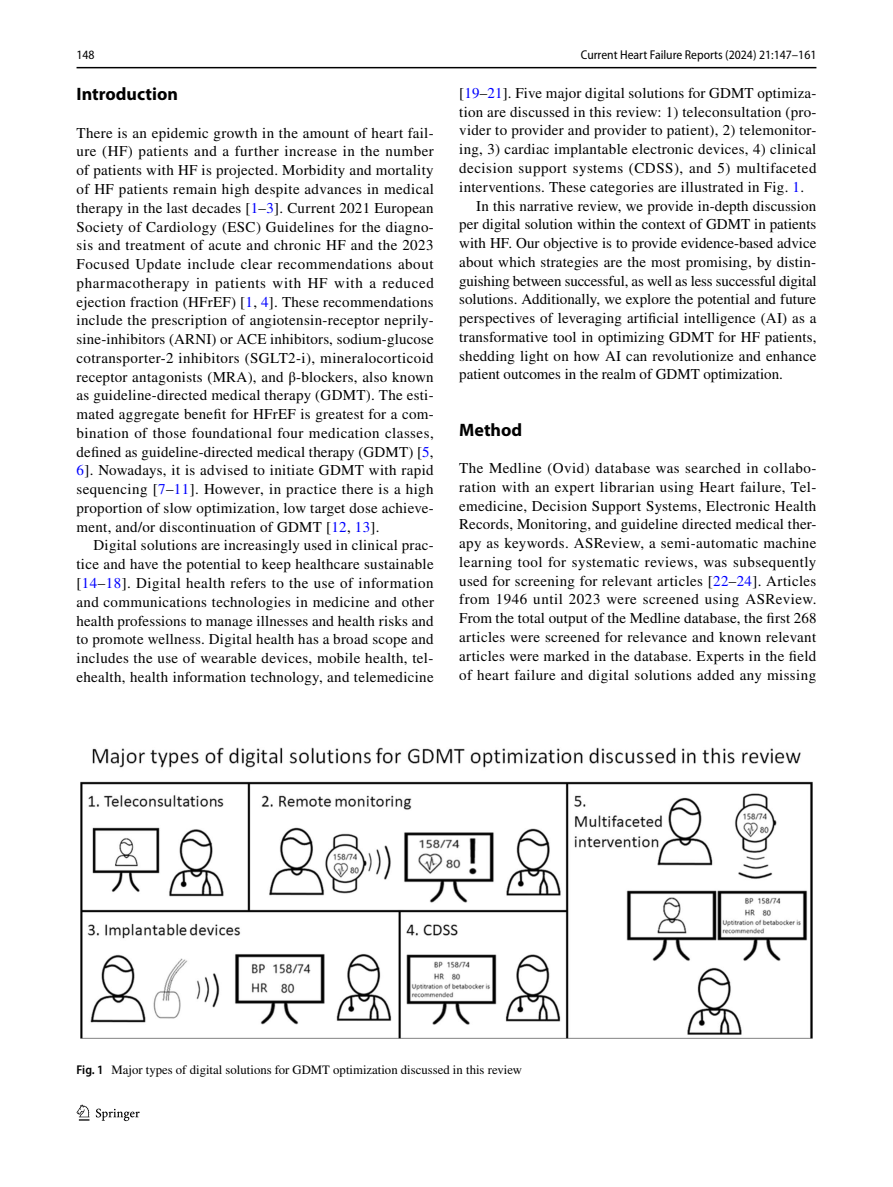
<style>
.page{position:relative;width:893px;height:1187px;background:#fff}
.page>*{position:absolute;margin:0;border:0;box-sizing:border-box;transform-origin:0 0}
.t1{font:700 18px "Myriad Pro";color:#000}
.t2{font:15px/18.8px "STIX";letter-spacing:.015em;color:#000;text-align:justify}
.t3{font:15px "STIX";letter-spacing:-.01em;color:#000}
.t4{font:15px "STIX";letter-spacing:.035em;color:#000}
.t5{font:12.75px "STIX";color:#000}
.t6{font:semi-condensed 12.75px "Myriad Pro";color:#000}
.s1{color:#00f}
.s2{font-family:"Myriad Pro";font-weight:600;font-stretch:semi-condensed}
</style>
<div class="page">
<hr style="left:77px;top:67px;width:739px;height:1px;background:#000">
<svg style="left:77px;top:1104px;width:12px;height:16px"></svg>
<svg style="left:96px;top:1108px;width:44px;height:12px"></svg>
<img style="left:81px;top:747px;width:731px;height:291px">
<p class="t6" style="left:77px;top:48px;width:20px">148</p>
<p class="t6" style="left:581px;top:48px;width:237px">Current Heart Failure Reports (2024) 21:147–161</p>
<p class="t1" style="left:77px;top:82px;width:103px">Introduction</p>
<p class="t2" style="left:77px;top:124px;width:359px">There is an epidemic growth in the amount of heart fail&shy;ure (HF) patients and a further increase in the number of patients with HF is projected. Morbidity and mortality of HF patients remain high despite advances in medical therapy in the last decades [<span class="s1">1</span>–<span class="s1">3</span>]. Current 2021 European Society of Cardiology (ESC) Guidelines for the diagno&shy;sis and treatment of acute and chronic HF and the 2023<br>Focused Update include clear recommendations about pharmacotherapy in patients with HF with a reduced ejection fraction (HFrEF) [<span class="s1">1</span>, <span class="s1">4</span>]. These recommendations include the prescription of angiotensin-receptor neprily&shy;sine-inhibitors (ARNI) or ACE inhibitors, sodium-glucose cotransporter-2 inhibitors (SGLT2-i), mineralocorticoid receptor antagonists (MRA), and β-blockers, also known as guideline-directed medical therapy (GDMT). The esti&shy;mated aggregate benefit for HFrEF is greatest for a com&shy;bination of those foundational four medication classes, defined as guideline-directed medical therapy (GDMT) [<span class="s1">5</span>, <span class="s1">6</span>]. Nowadays, it is advised to initiate GDMT with rapid sequencing [<span class="s1">7</span>–<span class="s1">11</span>]. However, in practice there is a high proportion of slow optimization, low target dose achieve&shy;ment, and/or discontinuation of GDMT [<span class="s1">12</span>, <span class="s1">13</span>].</p>
<p class="t2" style="left:77px;top:537px;width:359px;text-indent:17px">Digital solutions are increasingly used in clinical prac&shy;tice and have the potential to keep healthcare sustainable [<span class="s1">14</span>–<span class="s1">18</span>]. Digital health refers to the use of information and communications technologies in medicine and other health professions to manage illnesses and health risks and to promote wellness. Digital health has a broad scope and includes the use of wearable devices, mobile health, tel&shy;ehealth, health information technology, and telemedicine</p>
<p class="t2" style="left:459px;top:84px;width:359px">[<span class="s1">19</span>–<span class="s1">21</span>]. Five major digital solutions for GDMT optimiza-</p>
<p class="t2" style="left:459px;top:103px;width:359px">tion are discussed in this review: 1) teleconsultation (pro-</p>
<p class="t2" style="left:459px;top:122px;width:359px">vider to provider and provider to patient), 2) telemonitor-</p>
<p class="t2" style="left:459px;top:141px;width:359px">ing, 3) cardiac implantable electronic devices, 4) clinical</p>
<p class="t4" style="left:459px;top:158px;width:359px">decision support systems (CDSS), and 5) multifaceted</p>
<p class="t2" style="left:459px;top:178px;width:346px">interventions. These categories are illustrated in Fig. <span class="s1">1</span>.</p>
<p class="t2" style="left:476px;top:197px;width:341px">In this narrative review, we provide in-depth discussion</p>
<p class="t2" style="left:459px;top:216px;width:359px">per digital solution within the context of GDMT in patients</p>
<p class="t2" style="left:459px;top:234px;width:359px">with HF. Our objective is to provide evidence-based advice</p>
<p class="t2" style="left:459px;top:253px;width:358px">about which strategies are the most promising, by distin-</p>
<p class="t3" style="left:459px;top:270px;width:359px">guishing between successful, as well as less successful digital</p>
<p class="t2" style="left:459px;top:291px;width:358px">solutions. Additionally, we explore the potential and future</p>
<p class="t2" style="left:459px;top:309px;width:359px">perspectives of leveraging artificial intelligence (AI) as a</p>
<p class="t2" style="left:459px;top:328px;width:359px">transformative tool in optimizing GDMT for HF patients,</p>
<p class="t2" style="left:459px;top:347px;width:359px">shedding light on how AI can revolutionize and enhance</p>
<p class="t2" style="left:459px;top:366px;width:325px">patient outcomes in the realm of GDMT optimization.</p>
<p class="t1" style="left:459px;top:418px;width:65px">Method</p>
<p class="t2" style="left:459px;top:459px;width:359px">The Medline (Ovid) database was searched in collabo&shy;ration with an expert librarian using Heart failure, Tel&shy;emedicine, Decision Support Systems, Electronic Health Records, Monitoring, and guideline directed medical ther&shy;apy as keywords. ASReview, a semi-automatic machine learning tool for systematic reviews, was subsequently used for screening for relevant articles [<span class="s1">22</span>–<span class="s1">24</span>]. Articles from 1946 until 2023 were screened using ASReview.<br>From the total output of the Medline database, the first 268 articles were screened for relevance and known relevant articles were marked in the database. Experts in the field of heart failure and digital solutions added any missing</p>
<p class="t5" style="left:77px;top:1060px;width:447px"><span class="s2">Fig. 1</span> Major types of digital solutions for GDMT optimization discussed in this review</p>
</div>
